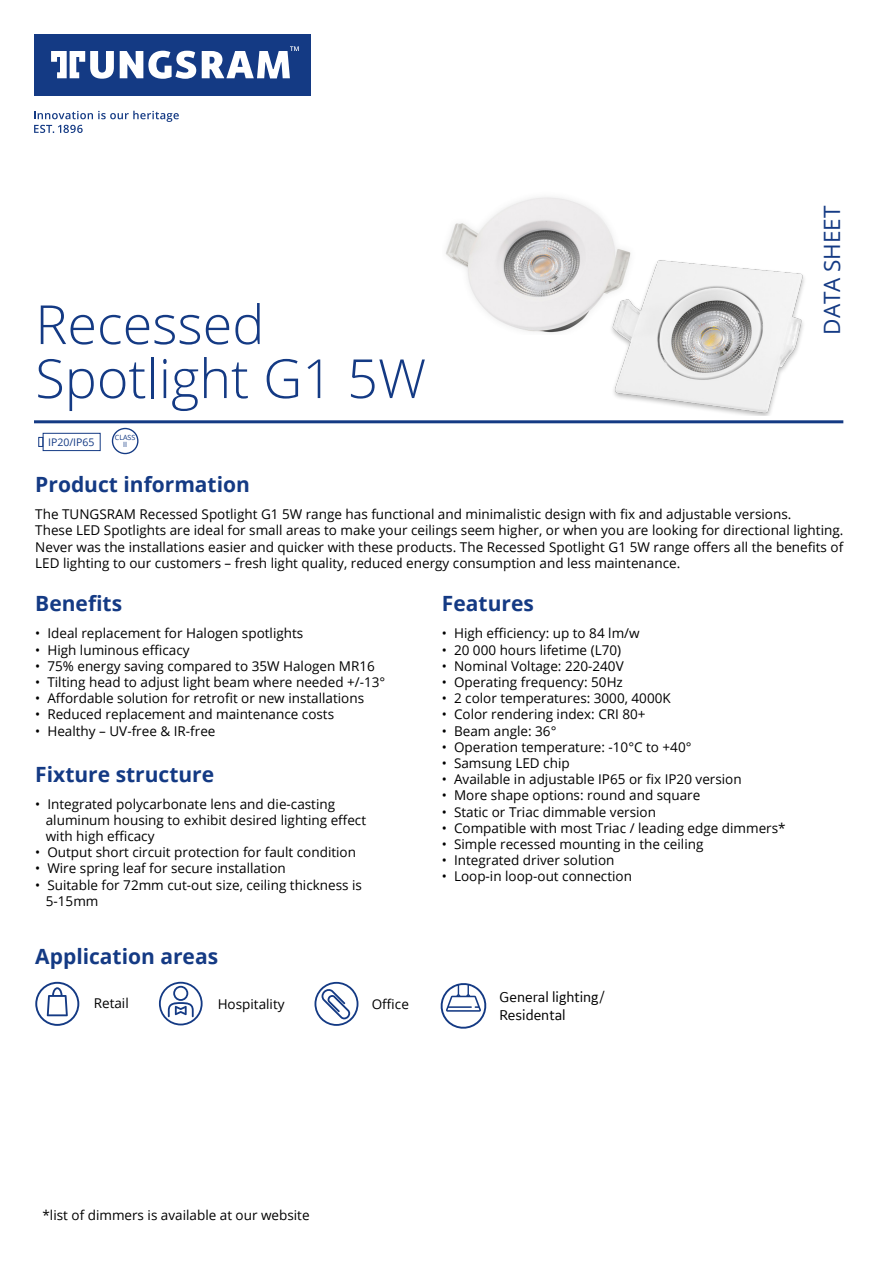
<style>
.page{position:relative;width:893px;height:1263px;background:#fff}
.page>*{position:absolute;margin:0;border:0;box-sizing:border-box;transform-origin:0 0}
.t1{font:300 54px/54px "Open Sans";color:#143a84}
.t2{font:22.5px "Open Sans";color:#143a84}
.t3{font:700 21px "Open Sans";color:#143a84}
.t4{font:15px/18px "GE Inspira Sans";color:#000}
.t5{font:13.5px/16.2px "Open Sans";color:#000}
.t6{font:10.5px "Open Sans";color:#143a84}
.t7{font:7.2px/7.2px "Open Sans";color:#143a84;text-align:center}
</style>
<div class="page">
<img style="left:445px;top:197px;width:186px;height:136px">
<img style="left:597px;top:258px;width:207px;height:158px">
<hr style="left:34px;top:420px;width:809px;height:3px;background:#143a84">
<svg style="left:35px;top:982px;width:44px;height:44px"></svg>
<div style="left:112px;top:428px;width:26px;height:26px;border:1px solid #143a84;border-radius:50%"></div>
<div style="left:38px;top:437px;width:5px;height:10px;border:1px solid #143a84"></div>
<div style="left:43px;top:433px;width:58px;height:18px;border:1px solid #143a84"></div>
<svg style="left:159px;top:982px;width:44px;height:43px"></svg>
<svg style="left:314px;top:982px;width:44px;height:44px"></svg>
<svg style="left:440px;top:983px;width:47px;height:46px"></svg>
<div style="left:34px;top:34px;width:276px;height:61px;background:#143a84"></div>
<svg style="left:120px;top:51px;width:76px;height:28px"></svg>
<svg style="left:202px;top:46px;width:97px;height:32px"></svg>
<svg style="left:51px;top:51px;width:63px;height:28px"></svg>
<svg style="left:34px;top:111px;width:145px;height:22px"></svg>
<h1 class="t1" style="left:35px;top:296px;width:392px">Recessed<br>Spotlight G1 5W</h1>
<p class="t6" style="left:48px;top:435px;width:48px">IP20/IP65</p>
<p class="t7" style="left:115px;top:434px;width:22px">CLASS<br>II</p>
<h2 class="t2" style="left:816px;top:335px;width:130px;rotate:-90deg">DATA SHEET</h2>
<h3 class="t3" style="left:35px;top:470px;width:216px">Product information</h3>
<p class="t5" style="left:35px;top:506px;width:810px">The TUNGSRAM Recessed Spotlight G1 5W range has functional and minimalistic design with fix and adjustable versions.<br>These LED Spotlights are ideal for small areas to make your ceilings seem higher, or when you are looking for directional lighting.<br>Never was the installations easier and quicker with these products. The Recessed Spotlight G1 5W range offers all the benefits of LED lighting to our customers – fresh light quality, reduced energy consumption and less maintenance.</p>
<h3 class="t3" style="left:35px;top:589px;width:88px">Benefits</h3>
<p class="t5" style="left:35px;top:625px;width:270px">• Ideal replacement for Halogen spotlights</p>
<p class="t5" style="left:35px;top:641px;width:156px">• High luminous efficacy</p>
<p class="t5" style="left:35px;top:657px;width:341px">• 75% energy saving compared to 35W Halogen MR16</p>
<p class="t5" style="left:35px;top:674px;width:352px">• Tilting head to adjust light beam where needed +/-13°</p>
<p class="t5" style="left:35px;top:690px;width:330px">• Affordable solution for retrofit or new installations</p>
<p class="t5" style="left:35px;top:706px;width:300px">• Reduced replacement and maintenance costs</p>
<p class="t5" style="left:35px;top:722px;width:182px">• Healthy – UV-free &amp; IR-free</p>
<h3 class="t3" style="left:442px;top:589px;width:93px">Features</h3>
<p class="t5" style="left:442px;top:625px;width:199px">• High efficiency: up to 84 lm/w</p>
<p class="t5" style="left:442px;top:641px;width:181px">• 20 000 hours lifetime (L70)</p>
<p class="t5" style="left:442px;top:657px;width:183px">• Nominal Voltage: 220-240V</p>
<p class="t5" style="left:442px;top:674px;width:182px">• Operating frequency: 50Hz</p>
<p class="t5" style="left:442px;top:690px;width:230px">• 2 color temperatures: 3000, 4000K</p>
<p class="t5" style="left:442px;top:706px;width:205px">• Color rendering index: CRI 80+</p>
<p class="t5" style="left:442px;top:722px;width:116px">• Beam angle: 36°</p>
<p class="t5" style="left:442px;top:738px;width:251px">• Operation temperature: -10°C to +40°</p>
<p class="t5" style="left:442px;top:755px;width:129px">• Samsung LED chip</p>
<p class="t5" style="left:442px;top:771px;width:301px">• Available in adjustable IP65 or fix IP20 version</p>
<p class="t5" style="left:442px;top:787px;width:260px">• More shape options: round and square</p>
<p class="t5" style="left:442px;top:803px;width:216px">• Static or Triac dimmable version</p>
<p class="t5" style="left:442px;top:819px;width:345px">• Compatible with most Triac / leading edge dimmers*</p>
<p class="t5" style="left:442px;top:836px;width:263px">• Simple recessed mounting in the ceiling</p>
<p class="t5" style="left:442px;top:852px;width:174px">• Integrated driver solution</p>
<p class="t5" style="left:442px;top:868px;width:192px">• Loop-in loop-out connection</p>
<h3 class="t3" style="left:35px;top:759px;width:180px">Fixture structure</h3>
<p class="t5" style="left:46px;top:795px;width:322px;text-indent:-11px">• Integrated polycarbonate lens and die-casting aluminum housing to exhibit desired lighting effect with high efficacy</p>
<p class="t5" style="left:35px;top:844px;width:322px">• Output short circuit protection for fault condition</p>
<p class="t5" style="left:35px;top:860px;width:252px">• Wire spring leaf for secure installation</p>
<p class="t5" style="left:46px;top:876px;width:318px;text-indent:-11px">• Suitable for 72mm cut-out size, ceiling thickness is<br>5-15mm</p>
<h3 class="t3" style="left:35px;top:942px;width:184px">Application areas</h3>
<p class="t5" style="left:94px;top:994px;width:37px">Retail</p>
<p class="t5" style="left:218px;top:995px;width:68px">Hospitality</p>
<p class="t5" style="left:372px;top:996px;width:39px">Office</p>
<p class="t4" style="left:499px;top:988px;width:107px">General lighting/<br>Residental</p>
<p class="t5" style="left:43px;top:1207px;width:269px">*list of dimmers is available at our website</p>
</div>
